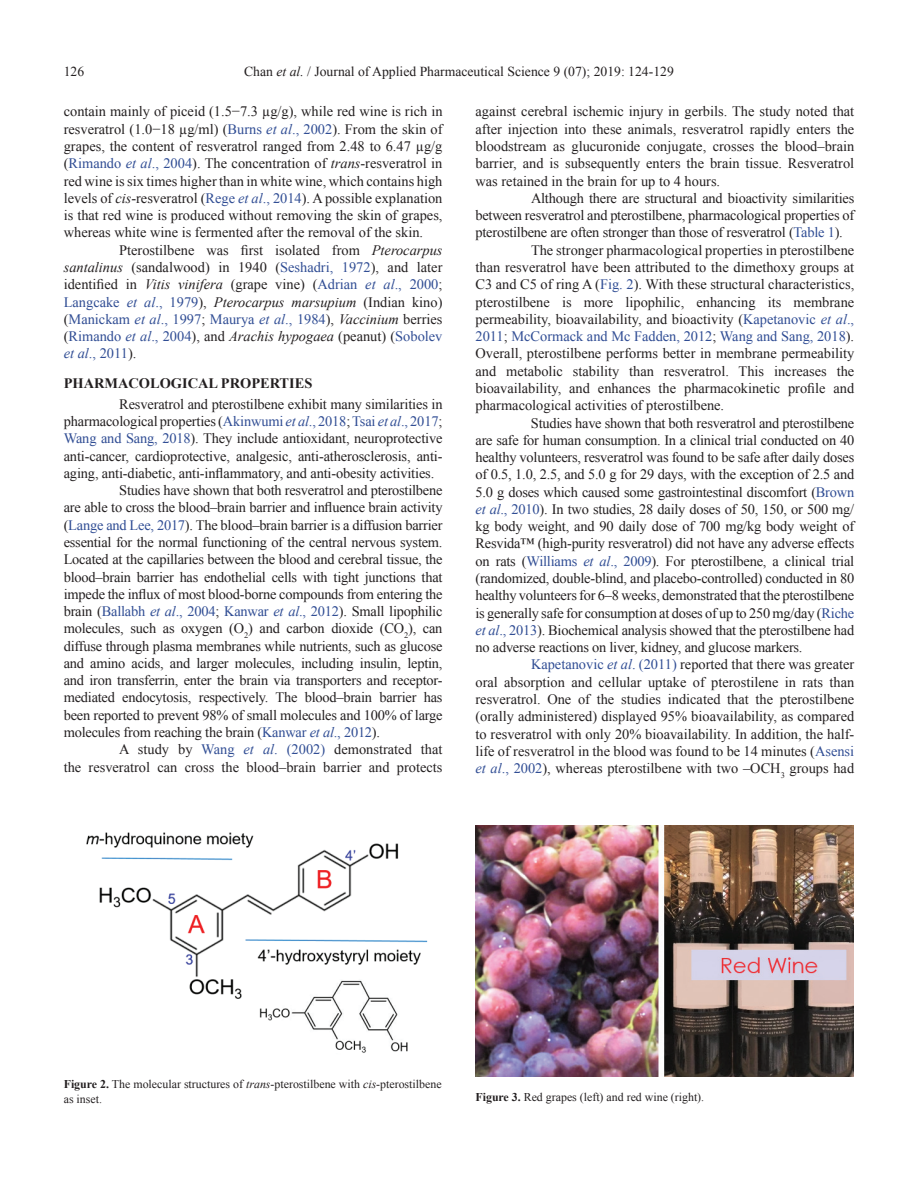
<style>
.page{position:relative;width:918px;height:1188px;background:#fff}
.page>*{position:absolute;margin:0;border:0;box-sizing:border-box;transform-origin:0 0}
.Para_Indent{font:14.4px/17.2px "Times New Roman";color:#231f20;text-align:justify}
.A_Head{font:700 14.4px "Times New Roman";color:#231f20}
.Folio_L{font:13.65px "Times New Roman";color:#231f20}
.Fig_Caption{font:11.85px/14.2px "Times New Roman";color:#231f20}
.s1{font-style:italic}
.s2{color:#304d94}
.s3{font-style:italic;color:#304d94}
.s4{font-weight:700}
</style>
<div class="page">
<img style="left:86px;top:832px;width:342px;height:221px">
<img style="left:476px;top:826px;width:377px;height:251px">
<p class="Folio_L" style="left:64px;top:63px;width:22px">126</p>
<p class="Folio_L" style="left:244px;top:63px;width:431px">Chan <span class="s1">et al.</span> / Journal of Applied Pharmaceutical Science 9 (07); 2019: 124-129</p>
<p class="Para_Indent" style="left:64px;top:103px;width:380px">contain mainly of piceid (1.5−7.3 µg/g), while red wine is rich in resveratrol (1.0−18 µg/ml) (<span class="s2">Burns</span> <span class="s3">et al</span><span class="s2">., 2002</span>). From the skin of grapes, the content of resveratrol ranged from 2.48 to 6.47 µg/g (<span class="s2">Rimando</span> <span class="s3">et al</span><span class="s2">., 2004</span>). The concentration of <span class="s1">trans</span>-resveratrol in red wine is six times higher than in white wine, which contains high levels of <span class="s1">cis</span>-resveratrol (<span class="s2">Rege</span> <span class="s3">et al</span><span class="s2">., 2014</span>). A possible explanation is that red wine is produced without removing the skin of grapes, whereas white wine is fermented after the removal of the skin.</p>
<p class="Para_Indent" style="left:64px;top:241px;width:380px;text-indent:56px">Pterostilbene was first isolated from <span class="s1">Pterocarpus santalinus</span> (sandalwood) in 1940 (<span class="s2">Seshadri, 1972</span>), and later identified in <span class="s1">Vitis vinifera</span> (grape vine) (<span class="s2">Adrian</span> <span class="s3">et al</span><span class="s2">., 2000</span>; <span class="s2">Langcake</span> <span class="s3">et al</span><span class="s2">., 1979</span>), <span class="s1">Pterocarpus marsupium</span> (Indian kino) (<span class="s2">Manickam</span> <span class="s3">et al</span><span class="s2">., 1997</span>; <span class="s2">Maurya</span> <span class="s3">et al</span><span class="s2">., 1984</span>), <span class="s1">Vaccinium</span> berries (<span class="s2">Rimando</span> <span class="s3">et al</span><span class="s2">., 2004</span>), and <span class="s1">Arachis hypogaea</span> (peanut) (<span class="s2">Sobolev </span><span class="s3">et al</span><span class="s2">., 2011</span>).</p>
<p class="A_Head" style="left:64px;top:373px;width:250px">PHARMACOLOGICAL PROPERTIES</p>
<p class="Para_Indent" style="left:64px;top:395px;width:380px;text-indent:56px">Resveratrol and pterostilbene exhibit many similarities in pharmacological properties (<span class="s2">Akinwumi</span> <span class="s3">et al</span><span class="s2">., 2018</span>;<span class="s2">Tsai</span> <span class="s3">et al</span><span class="s2">., 2017</span>; <span class="s2">Wang and Sang, 2018</span>). They include antioxidant, neuroprotective anti-cancer, cardioprotective, analgesic, anti-atherosclerosis, anti&shy;aging, anti-diabetic, anti-inflammatory, and anti-obesity activities.</p>
<p class="Para_Indent" style="left:64px;top:481px;width:380px;text-indent:56px">Studies have shown that both resveratrol and pterostilbene are able to cross the blood–brain barrier and influence brain activity (<span class="s2">Lange and Lee, 2017</span>). The blood–brain barrier is a diffusion barrier essential for the normal functioning of the central nervous system.<br>Located at the capillaries between the blood and cerebral tissue, the blood–brain barrier has endothelial cells with tight junctions that impede the influx of most blood-borne compounds from entering the brain (<span class="s2">Ballabh</span> <span class="s3">et al</span><span class="s2">., 2004</span>; <span class="s2">Kanwar</span> <span class="s3">et al</span><span class="s2">., 2012</span>). Small lipophilic molecules, such as oxygen (O<sub>2</sub>) and carbon dioxide (CO<sub>2</sub>), can diffuse through plasma membranes while nutrients, such as glucose and amino acids, and larger molecules, including insulin, leptin, and iron transferrin, enter the brain via transporters and receptor&shy;mediated endocytosis, respectively. The blood–brain barrier has been reported to prevent 98% of small molecules and 100% of large molecules from reaching the brain (<span class="s2">Kanwar</span> <span class="s3">et al</span><span class="s2">., 2012</span>).</p>
<p class="Para_Indent" style="left:64px;top:741px;width:380px;text-align:right">A study by <span class="s2">Wang</span> <span class="s3">et al</span><span class="s2">. (2002)</span> demonstrated that<br>the resveratrol can cross the blood–brain barrier and protects</p>
<p class="Para_Indent" style="left:476px;top:103px;width:380px">against cerebral ischemic injury in gerbils. The study noted that after injection into these animals, resveratrol rapidly enters the bloodstream as glucuronide conjugate, crosses the blood–brain barrier, and is subsequently enters the brain tissue. Resveratrol was retained in the brain for up to 4 hours.</p>
<p class="Para_Indent" style="left:476px;top:189px;width:380px;text-indent:56px">Although there are structural and bioactivity similarities between resveratrol and pterostilbene, pharmacological properties of pterostilbene are often stronger than those of resveratrol (<span class="s2">Table 1</span>).</p>
<p class="Para_Indent" style="left:475px;top:241px;width:380px;text-indent:56px">The stronger pharmacological properties in pterostilbene than resveratrol have been attributed to the dimethoxy groups at C3 and C5 of ring A (<span class="s2">Fig. 2</span>). With these structural characteristics, pterostilbene is more lipophilic, enhancing its membrane permeability, bioavailability, and bioactivity (<span class="s2">Kapetanovic</span> <span class="s3">et al</span><span class="s2">., 2011</span>; <span class="s2">McCormack and Mc Fadden, 2012</span>; <span class="s2">Wang and Sang, 2018</span>).<br>Overall, pterostilbene performs better in membrane permeability and metabolic stability than resveratrol. This increases the bioavailability, and enhances the pharmacokinetic profile and pharmacological activities of pterostilbene.</p>
<p class="Para_Indent" style="left:475px;top:414px;width:380px;text-indent:56px">Studies have shown that both resveratrol and pterostilbene are safe for human consumption. In a clinical trial conducted on 40 healthy volunteers, resveratrol was found to be safe after daily doses of 0.5, 1.0, 2.5, and 5.0 g for 29 days, with the exception of 2.5 and 5.0 g doses which caused some gastrointestinal discomfort (<span class="s2">Brown </span><span class="s3">et al</span><span class="s2">., 2010</span>). In two studies, 28 daily doses of 50, 150, or 500 mg/ kg body weight, and 90 daily dose of 700 mg/kg body weight of Resvida™ (high-purity resveratrol) did not have any adverse effects on rats (<span class="s2">Williams</span> <span class="s3">et al</span><span class="s2">., 2009</span>). For pterostilbene, a clinical trial (randomized, double-blind, and placebo-controlled) conducted in 80 healthy volunteers for 6–8 weeks, demonstrated that the pterostilbene is generally safe for consumption at doses of up to 250 mg/day (<span class="s2">Riche </span><span class="s3">et al</span><span class="s2">., 2013</span>). Biochemical analysis showed that the pterostilbene had no adverse reactions on liver, kidney, and glucose markers.</p>
<p class="Para_Indent" style="left:476px;top:656px;width:380px;text-indent:56px"><span class="s2">Kapetanovic</span> <span class="s3">et al</span><span class="s2">. (2011)</span> reported that there was greater oral absorption and cellular uptake of pterostilene in rats than resveratrol. One of the studies indicated that the pterostilbene (orally administered) displayed 95% bioavailability, as compared to resveratrol with only 20% bioavailability. In addition, the half&shy;life of resveratrol in the blood was found to be 14 minutes (<span class="s2">Asensi </span><span class="s3">et al</span><span class="s2">., 2002</span>), whereas pterostilbene with two –OCH<sub>3</sub> groups had</p>
<p class="Fig_Caption" style="left:64px;top:1077px;width:379px"><span class="s4">Figure 2.</span> The molecular structures of <span class="s1">trans</span>-pterostilbene with <span class="s1">cis</span>-pterostilbene as inset.</p>
<p class="Fig_Caption" style="left:476px;top:1089px;width:230px"><span class="s4">Figure 3.</span> Red grapes (left) and red wine (right).</p>
</div>
